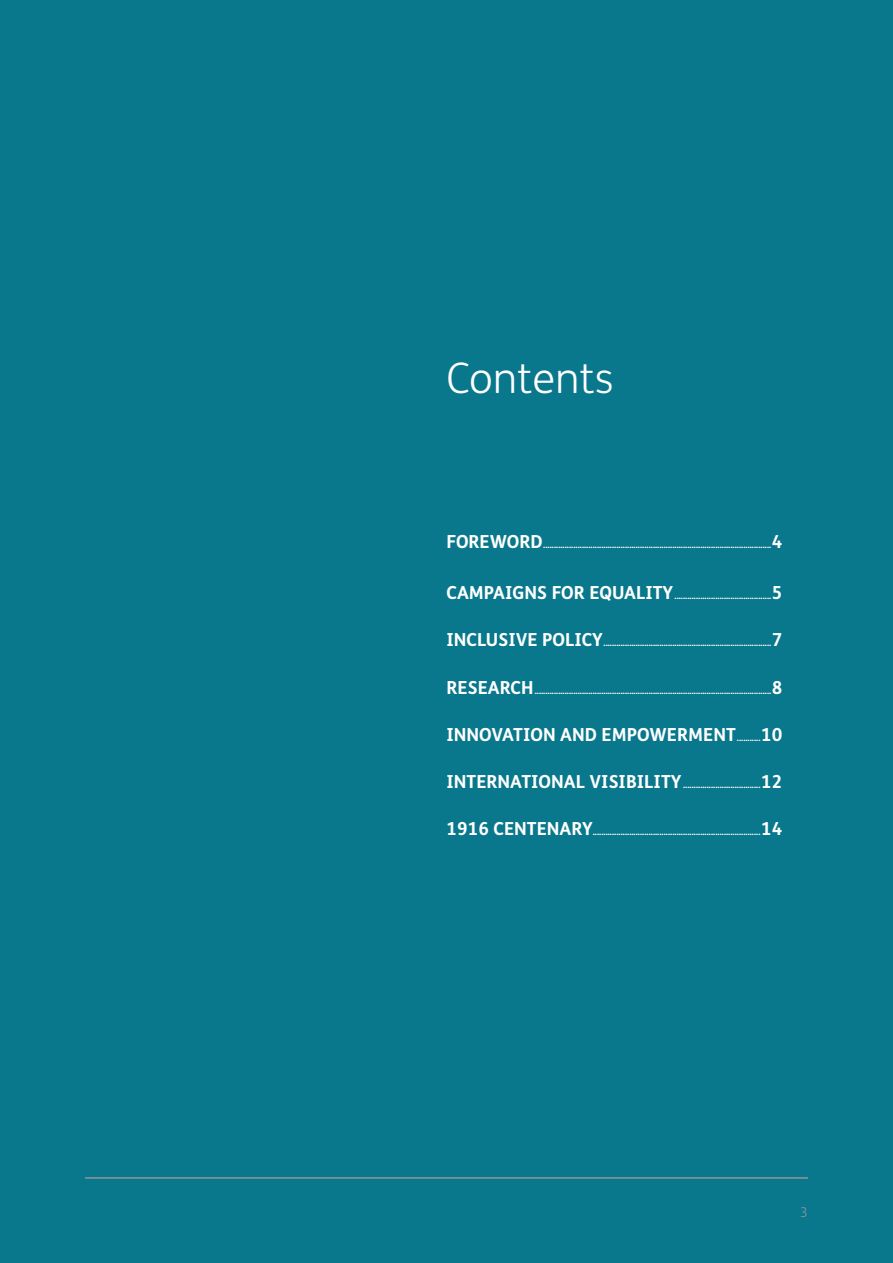
<style>
.page{position:relative;width:893px;height:1263px;background:#09788c}
.page>*{position:absolute;margin:0;border:0;box-sizing:border-box;transform-origin:0 0}
.t1{font:300 42px "FS Me";letter-spacing:-.005em;color:#fff}
.t2{font:700 18px "FS Me";color:#fff}
.t3{font:300 13.5px "FS Me";color:#939598}
.t4{font:700 9px "FS Me";color:#fff}
.s1{font-size:18px}
.s2{font-size:9px}
</style>
<div class="page">
<hr style="left:85px;top:1177px;width:723px;height:2px;background:#939598">
<h1 class="t1" style="left:446px;top:350px;width:169px">Contents</h1>
<p class="t4" style="left:446px;top:537px;width:337px"><span class="s1">FOREWORD</span>..........................................................................................................<span class="s1">4</span></p>
<p class="t4" style="left:446px;top:589px;width:337px"><span class="s1">CAMPAIGNS FOR EQUALITY</span>.............................................<span class="s1">5</span></p>
<p class="t4" style="left:446px;top:636px;width:337px"><span class="s1">INCLUSIVE POLICY</span>..............................................................................<span class="s1">7</span></p>
<p class="t4" style="left:446px;top:683px;width:337px"><span class="s1">RESEARCH</span>..............................................................................................................<span class="s1">8</span></p>
<h2 class="t2" style="left:446px;top:720px;width:337px">INNOVATION AND EMPOWERMENT<span class="s2">...........</span>10</h2>
<p class="t4" style="left:446px;top:778px;width:337px"><span class="s1">INTERNATIONAL VISIBILITY</span> ....................................<span class="s1">12</span></p>
<p class="t4" style="left:446px;top:825px;width:337px"><span class="s1">1916 CENTENARY</span>..............................................................................<span class="s1">14</span></p>
<h3 class="t3" style="left:800px;top:1203px;width:9px">3</h3>
</div>
